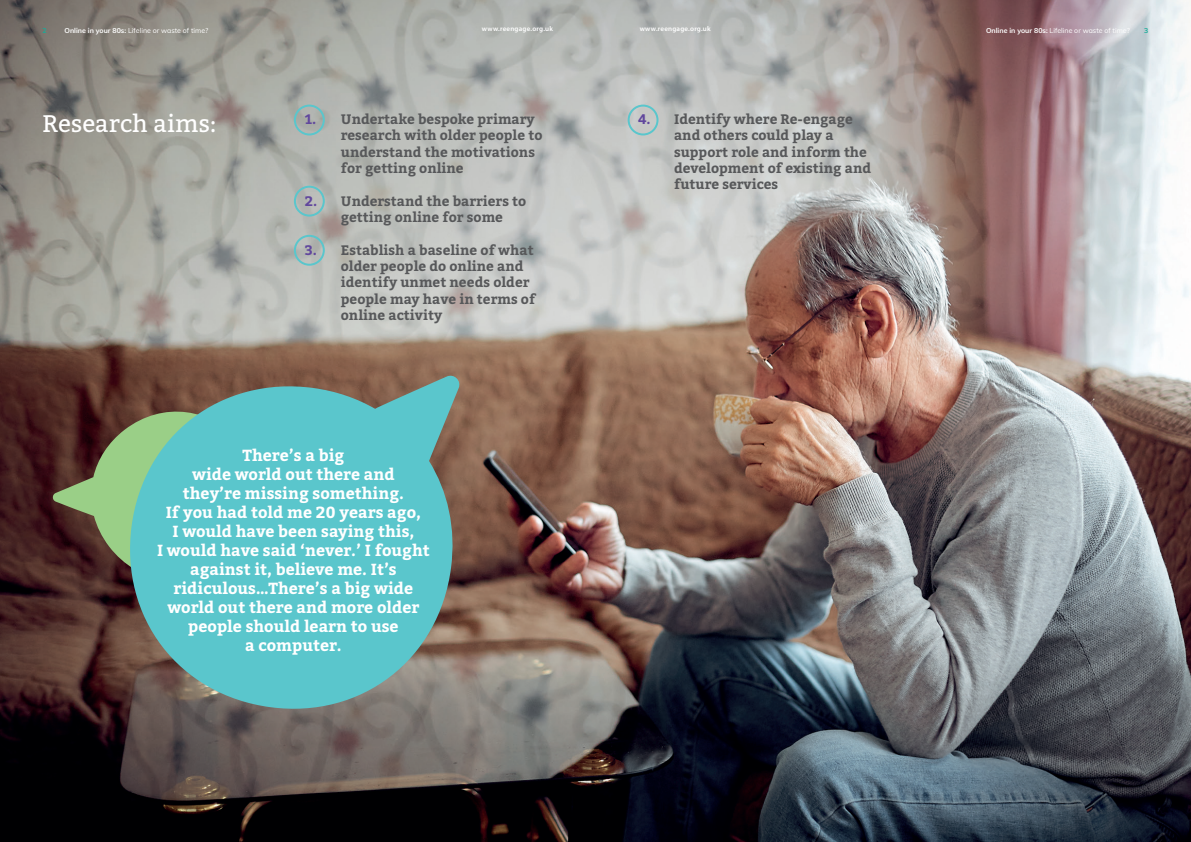
<style>
.page{position:relative;width:1191px;height:842px;background:#fff}
.page>*{position:absolute;margin:0;border:0;box-sizing:border-box;transform-origin:0 0}
.t1{font:24px "Bitter";color:#fff}
.t2{font:700 16px/19px "Bitter";color:#fff;text-align:center}
.t3{font:700 13.7px/16.3px "Bitter";color:#57585a}
.t4{font:7px "Muli";color:#fff}
.t5{font:600 7px "Myriad Pro";letter-spacing:.03em;color:#fff}
.t6{font:700 7px "Muli";color:#16ac99}
.s1{font-weight:700}
.s2{color:#61479d}
</style>
<div class="page">
<img style="left:0;top:0;width:1191px;height:842px">
<svg style="left:52px;top:401px;width:68px;height:190px;background:#5c4f3b"></svg>
<svg style="left:120px;top:373px;width:342px;height:346px;background:#63acab"></svg>
<div style="left:294px;top:105px;width:31px;height:30px;border:2px solid #5ac6cc;border-radius:50%"></div>
<div style="left:627px;top:105px;width:31px;height:30px;border:2px solid #5ac6cc;border-radius:50%"></div>
<div style="left:294px;top:186px;width:31px;height:31px;border:2px solid #5ac6cc;border-radius:50%"></div>
<div style="left:294px;top:235px;width:31px;height:31px;border:2px solid #5ac6cc;border-radius:50%"></div>
<p class="t6" style="left:43px;top:25px;width:6px">2</p>
<p class="t4" style="left:65px;top:25px;width:145px"><span class="s1">Online in your 80s:</span> Lifeline or waste of time?</p>
<p class="t5" style="left:482px;top:25px;width:72px">www.reengage.org.uk</p>
<p class="t5" style="left:639px;top:25px;width:72px">www.reengage.org.uk</p>
<p class="t4" style="left:986px;top:25px;width:145px"><span class="s1">Online in your 80s:</span> Lifeline or waste of time?</p>
<p class="t6" style="left:1144px;top:25px;width:6px">3</p>
<h1 class="t1" style="left:43px;top:108px;width:176px">Research aims:</h1>
<p class="t3" style="left:341px;top:111px;width:203px;text-indent:-36px"><span class="s2">1.</span> Undertake bespoke primary research with older people to understand the motivations for getting online</p>
<p class="t3" style="left:341px;top:193px;width:187px;text-indent:-36px"><span class="s2">2.</span> Understand the barriers to getting online for some</p>
<p class="t3" style="left:341px;top:242px;width:196px;text-indent:-36px"><span class="s2">3.</span> Establish a baseline of what older people do online and identify unmet needs older people may have in terms of online activity</p>
<p class="t2" style="left:157px;top:446px;width:274px">There’s a big<br>wide world out there and<br>they’re missing something.<br>If you had told me 20 years ago,<br>I would have been saying this,<br>I would have said ‘never.’ I fought against it, believe me. It’s ridiculous…There’s a big wide world out there and more older people should learn to use<br>a computer.</p>
<p class="t3" style="left:674px;top:111px;width:199px;text-indent:-36px"><span class="s2">4.</span> Identify where Re-engage and others could play a support role and inform the development of existing and future services</p>
</div>
